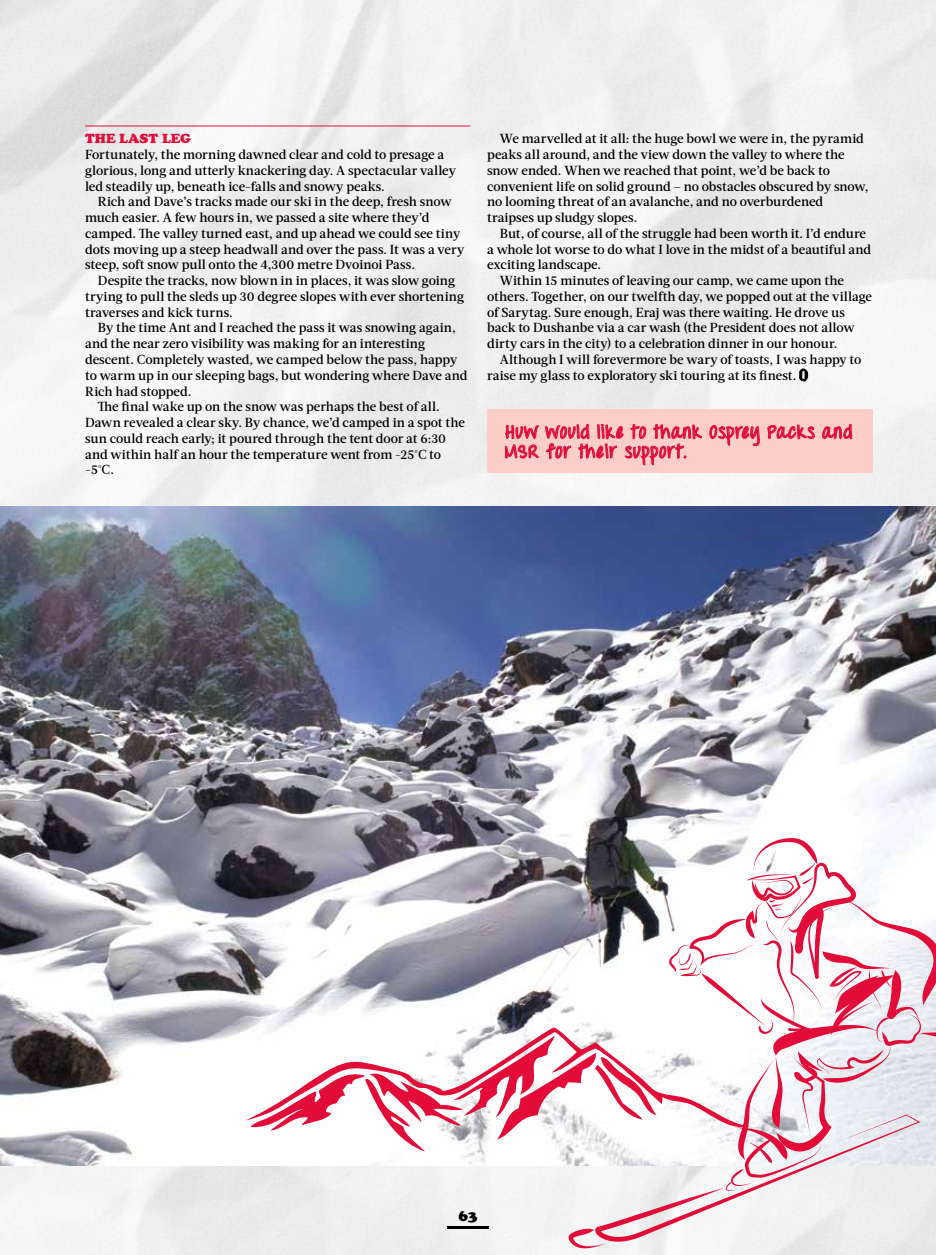
<style>
.page{position:relative;width:936px;height:1255px;background:#fff}
.page>*{position:absolute;margin:0;border:0;box-sizing:border-box;transform-origin:0 0}
.t1{font:700 18px/19.5px "Throw My Hands Upinthe Air";letter-spacing:.07em;color:#e30c39}
.t2{font:15px "Cooper Black Std";color:#000}
.t3{font:500 13.2px/15.8px "Acta";letter-spacing:-.005em;color:#000}
.t4{font:13.2px "Cooper Black Std";letter-spacing:.005em;color:#e30c39}
</style>
<div class="page">
<img style="left:0;top:506px;width:935px;height:659px">
<hr style="left:85px;top:126px;width:385px;height:1px;background:#e30c39">
<svg style="left:799px;top:368px;width:9px;height:13px"></svg>
<svg style="left:250px;top:838px;width:685px;height:410px"></svg>
<div style="left:487px;top:409px;width:385px;height:64px;background:#fbcec8"></div>
<svg style="left:709px;top:425px;width:51px;height:21px"></svg>
<svg style="left:767px;top:424px;width:48px;height:15px"></svg>
<svg style="left:822px;top:423px;width:30px;height:16px"></svg>
<svg style="left:505px;top:424px;width:34px;height:34px"></svg>
<svg style="left:545px;top:423px;width:157px;height:42px"></svg>
<hr style="left:447px;top:1225px;width:41px;height:3px;background:#000">
<p class="t4" style="left:85px;top:131px;width:108px">THE LAST LEG</p>
<p class="t3" style="left:85px;top:147px;width:372px">Fortunately, the morning dawned clear and cold to presage a glorious, long and utterly knackering day. A spectacular valley led steadily up, beneath ice-falls and snowy peaks.</p>
<p class="t3" style="left:85px;top:194px;width:380px;text-indent:13px">Rich and Dave’s tracks made our ski in the deep, fresh snow much easier. A few hours in, we passed a site where they’d camped. The valley turned east, and up ahead we could see tiny dots moving up a steep headwall and over the pass. It was a very steep, soft snow pull onto the 4,300 metre Dvoinoi Pass.</p>
<p class="t3" style="left:85px;top:273px;width:380px;text-indent:13px">Despite the tracks, now blown in in places, it was slow going trying to pull the sleds up 30 degree slopes with ever shortening traverses and kick turns.</p>
<p class="t3" style="left:98px;top:320px;width:359px">By the time Ant and I reached the pass it was snowing again,</p>
<p class="t3" style="left:85px;top:336px;width:341px">and the near zero visibility was making for an interesting</p>
<p class="t3" style="left:85px;top:351px;width:374px">descent. Completely wasted, we camped below the pass, happy</p>
<p class="t3" style="left:85px;top:367px;width:384px">to warm up in our sleeping bags, but wondering where Dave and</p>
<p class="t3" style="left:85px;top:383px;width:108px">Rich had stopped.</p>
<p class="t3" style="left:98px;top:399px;width:343px">The final wake up on the snow was perhaps the best of all.</p>
<p class="t3" style="left:85px;top:414px;width:381px">Dawn revealed a clear sky. By chance, we’d camped in a spot the</p>
<p class="t3" style="left:85px;top:430px;width:362px">sun could reach early; it poured through the tent door at 6:30</p>
<p class="t3" style="left:85px;top:446px;width:357px">and within half an hour the temperature went from -25°C to</p>
<p class="t3" style="left:85px;top:462px;width:30px">-5°C.</p>
<p class="t3" style="left:487px;top:131px;width:383px;text-indent:13px">We marvelled at it all: the huge bowl we were in, the pyramid peaks all around, and the view down the valley to where the snow ended. When we reached that point, we’d be back to convenient life on solid ground – no obstacles obscured by snow, no looming threat of an avalanche, and no overburdened traipses up sludgy slopes.</p>
<p class="t3" style="left:500px;top:225px;width:367px">But, of course, all of the struggle had been worth it. I’d endure</p>
<p class="t3" style="left:487px;top:241px;width:385px">a whole lot worse to do what I love in the midst of a beautiful and</p>
<p class="t3" style="left:487px;top:257px;width:116px">exciting landscape.</p>
<p class="t3" style="left:500px;top:273px;width:345px">Within 15 minutes of leaving our camp, we came upon the</p>
<p class="t3" style="left:487px;top:288px;width:386px">others. Together, on our twelfth day, we popped out at the village</p>
<p class="t3" style="left:487px;top:304px;width:359px">of Sarytag. Sure enough, Eraj was there waiting. He drove us</p>
<p class="t3" style="left:487px;top:320px;width:369px">back to Dushanbe via a car wash (the President does not allow</p>
<p class="t3" style="left:487px;top:336px;width:352px">dirty cars in the city) to a celebration dinner in our honour.</p>
<p class="t3" style="left:500px;top:351px;width:363px">Although I will forevermore be wary of toasts, I was happy to</p>
<p class="t3" style="left:487px;top:367px;width:310px">raise my glass to exploratory ski touring at its finest.</p>
<h1 class="t1" style="left:505px;top:423px;width:348px">Huw would like to thank Osprey Packs and<br>MSR for their support.</h1>
<p class="t2" style="left:458px;top:1206px;width:20px">63</p>
</div>
